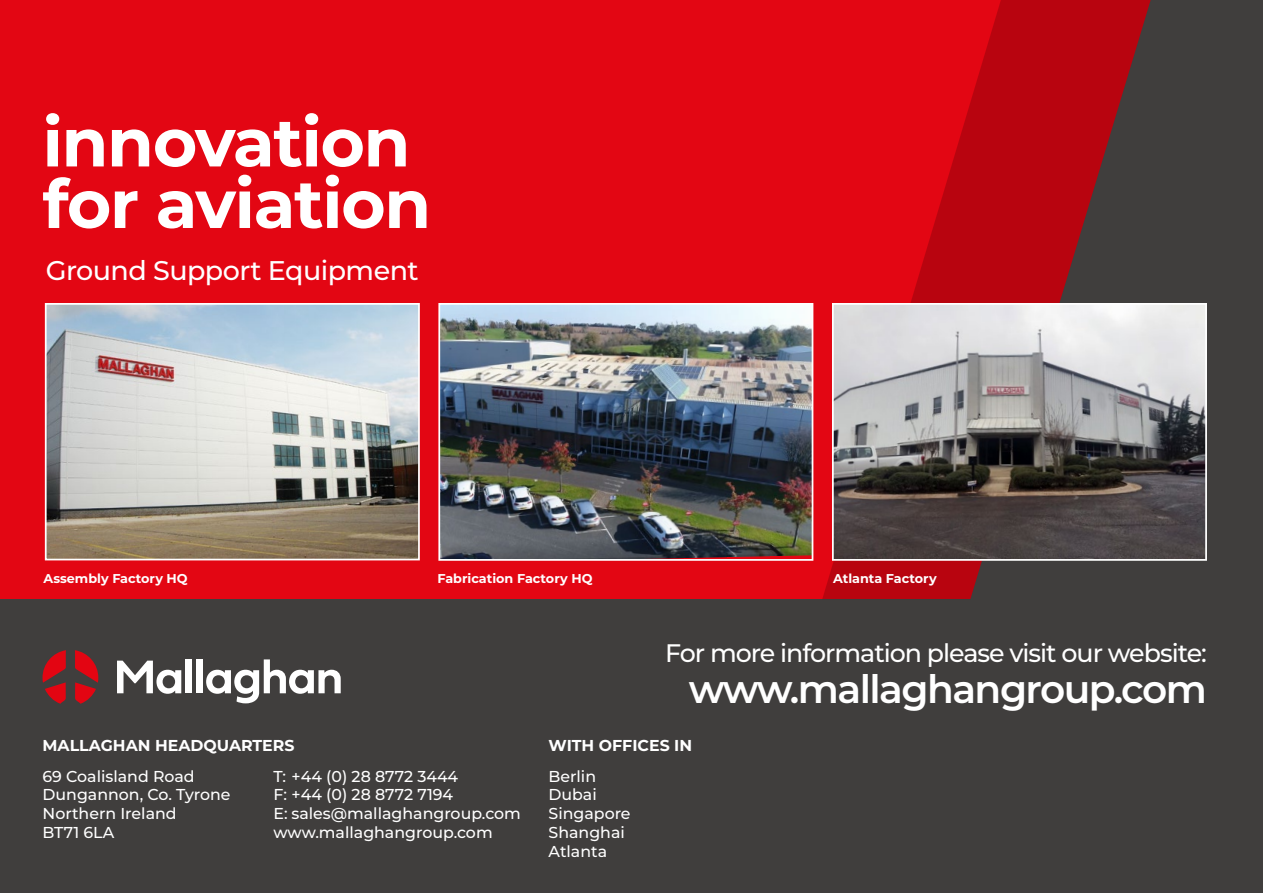
<style>
.page{position:relative;width:1263px;height:893px;background:#fff}
.page>*{position:absolute;margin:0;border:0;box-sizing:border-box;transform-origin:0 0}
.t1{font:700 67.8px/61.5px "Montserrat";letter-spacing:-.02em;color:#fff}
.t2{font:600 39.15px "Montserrat";letter-spacing:-.04em;color:#fff}
.t3{font:500 27px "Montserrat";letter-spacing:-.02em;color:#fff}
.t4{font:500 25.35px "Montserrat";letter-spacing:-.04em;color:#fff}
.t5{font:500 15.75px/18.9px "Montserrat";color:#fff}
.t6{font:700 15.75px "Montserrat";color:#fff}
.t7{font:700 12.75px "Montserrat";color:#fff}
</style>
<div class="page">
<div style="left:0;top:0;width:822px;height:599px;background:#e30613"></div>
<div style="left:0;top:599px;width:1263px;height:294px;background:#403e3d"></div>
<svg style="left:822px;top:0;width:147px;height:599px;background:#d90512"></svg>
<svg style="left:969px;top:0;width:294px;height:599px;background:#6e272b"></svg>
<img style="left:441px;top:306px;width:369px;height:252px">
<div style="left:438px;top:303px;width:375px;height:258px;border:2px solid #fff"></div>
<img style="left:835px;top:306px;width:369px;height:252px">
<div style="left:832px;top:303px;width:375px;height:258px;border:2px solid #fff"></div>
<img style="left:48px;top:306px;width:369px;height:251px">
<div style="left:45px;top:303px;width:375px;height:257px;border:2px solid #fff"></div>
<svg style="left:117px;top:661px;width:64px;height:33px"></svg>
<div style="left:186px;top:659px;width:6px;height:34px;background:#fff"></div>
<div style="left:197px;top:659px;width:6px;height:34px;background:#fff"></div>
<svg style="left:206px;top:659px;width:135px;height:44px"></svg>
<svg style="left:75px;top:650px;width:23px;height:54px"></svg>
<svg style="left:43px;top:650px;width:23px;height:54px"></svg>
<h1 class="t1" style="left:43px;top:108px;width:390px">innovation for aviation</h1>
<h3 class="t3" style="left:46px;top:251px;width:374px">Ground Support Equipment</h3>
<p class="t7" style="left:44px;top:569px;width:146px">Assembly Factory HQ</p>
<p class="t7" style="left:437px;top:569px;width:157px">Fabrication Factory HQ</p>
<p class="t7" style="left:833px;top:569px;width:105px">Atlanta Factory</p>
<h3 class="t4" style="left:665px;top:636px;width:543px">For more information please visit our website:</h3>
<h2 class="t2" style="left:689px;top:662px;width:520px">www.mallaghangroup.com</h2>
<p class="t6" style="left:43px;top:734px;width:254px">MALLAGHAN HEADQUARTERS</p>
<p class="t6" style="left:548px;top:734px;width:145px">WITH OFFICES IN</p>
<p class="t5" style="left:274px;top:766px;width:249px">T: +44 (0) 28 8772 3444<br>F: +44 (0) 28 8772 7194<br>E: sales@mallaghangroup.com www.mallaghangroup.com</p>
<p class="t5" style="left:43px;top:766px;width:190px">69 Coalisland Road<br>Dungannon, Co. Tyrone<br>Northern Ireland<br>BT71 6LA</p>
<p class="t5" style="left:548px;top:766px;width:84px">Berlin<br>Dubai<br>Singapore<br>Shanghai<br>Atlanta</p>
</div>
